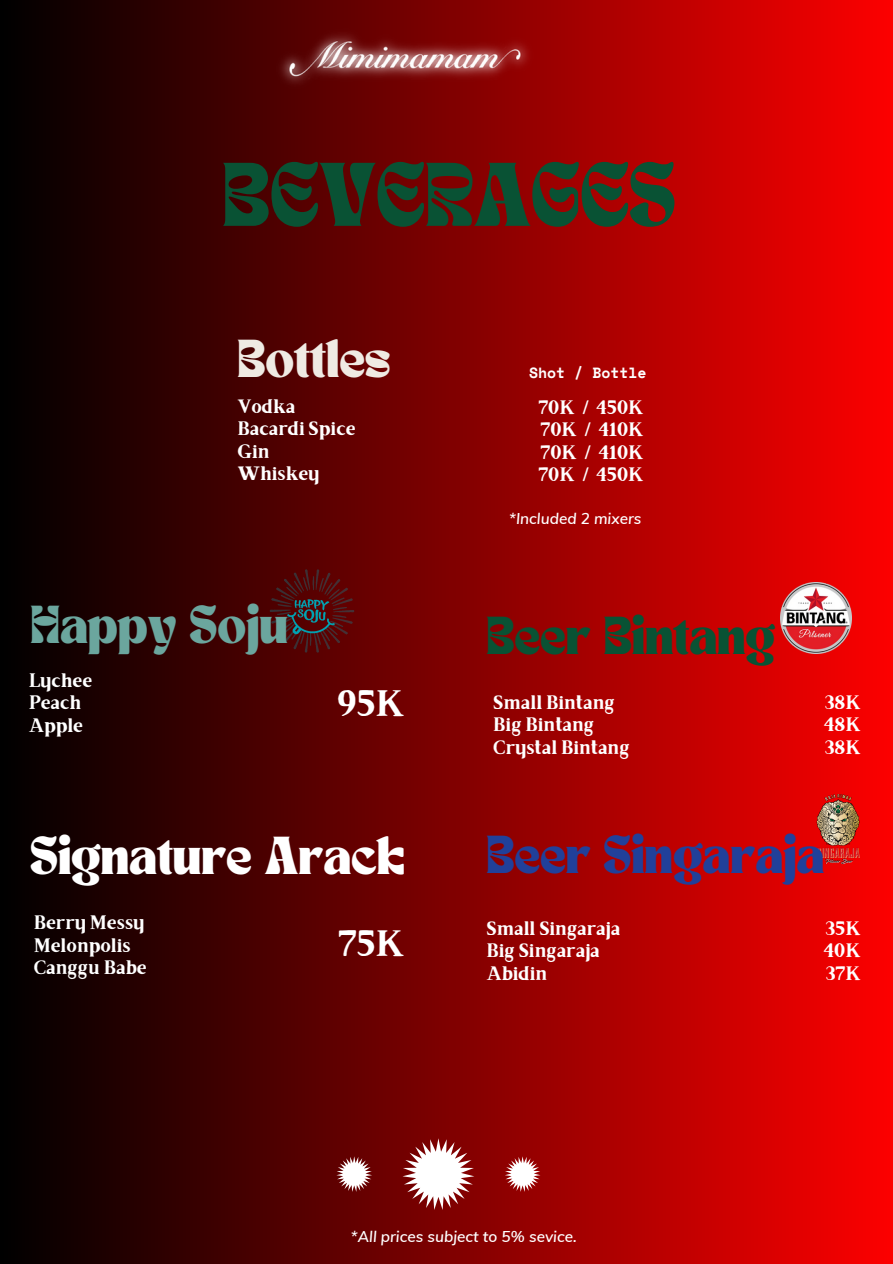
<style>
.page{position:relative;width:893px;height:1264px;background:#fff}
.page>*{position:absolute;margin:0;border:0;box-sizing:border-box;transform-origin:0 0}
.t1{font:63px "TANNIMBUS";color:#095234}
.t2{font:37.35px "TANNIMBUS";color:#fff}
.t3{font:37.35px "TANNIMBUS";color:#21409a}
.t4{font:37.35px "TANNIMBUS";color:#095234}
.t5{font:37.35px "TANNIMBUS";color:#6ba69e}
.t6{font:37.35px "TANNIMBUS";color:#efeae3}
.t7{font:700 37.05px "Brixton TC";color:#fff}
.t8{font:700 19.65px/22.5px "Brixton TC";color:#fff}
.t9{font:italic 600 15.3px "Muli";color:#fff}
.t10{font:700 14.7px "Space Mono";color:#fff}
</style>
<div class="page">
<div style="left:0;top:0;width:892px;height:1263px;background:linear-gradient(to right,#000,#fc0000)"></div>
<img style="left:248px;top:548px;width:127px;height:127px">
<img style="left:780px;top:582px;width:71px;height:71px">
<img style="left:815px;top:790px;width:45px;height:79px">
<img style="left:191px;top:0;width:427px;height:273px">
<svg style="left:402px;top:1138px;width:72px;height:71px"></svg>
<svg style="left:504px;top:1156px;width:36px;height:35px"></svg>
<svg style="left:336px;top:1156px;width:36px;height:35px"></svg>
<h5 class="t1" style="left:222px;top:159px;width:455px">BEVERAGES</h5>
<p class="t6" style="left:237px;top:337px;width:154px">Bottles</p>
<h4 class="t8" style="left:237px;top:397px;width:120px">Vodka<br>Bacardi Spice<br>Gin<br>Whiskey</h4>
<h3 class="t5" style="left:31px;top:603px;width:259px">Happy Soju</h3>
<h5 class="t8" style="left:29px;top:671px;width:65px">Lychee<br>Peach<br>Apple</h5>
<h4 class="t7" style="left:337px;top:689px;width:69px">95K</h4>
<h3 class="t2" style="left:31px;top:834px;width:375px">Signature Arack</h3>
<p class="t8" style="left:34px;top:913px;width:114px">Berry Messy<br>Melonpolis<br>Canggu Babe</p>
<h3 class="t7" style="left:338px;top:929px;width:68px">75K</h3>
<p class="t10" style="left:529px;top:362px;width:119px">Shot / Bottle</p>
<h5 class="t8" style="left:538px;top:398px;width:107px;text-align:justify">70K / 450K 70K / 410K 70K / 410K 70K / 450K</h5>
<h4 class="t9" style="left:509px;top:509px;width:134px">*Included 2 mixers</h4>
<h3 class="t4" style="left:486px;top:614px;width:290px">Beer Bintang</h3>
<p class="t8" style="left:493px;top:693px;width:138px">Small Bintang<br>Big Bintang<br>Crystal Bintang</p>
<h2 class="t8" style="left:824px;top:693px;width:38px;text-align:justify">38K 48K 38K</h2>
<h5 class="t3" style="left:486px;top:833px;width:339px">Beer Singaraja</h5>
<h2 class="t8" style="left:486px;top:919px;width:135px">Small Singaraja<br>Big Singaraja<br>Abidin</h2>
<h5 class="t8" style="left:823px;top:919px;width:38px;text-align:justify">35K 40K 37K</h5>
<p class="t9" style="left:351px;top:1226px;width:227px">*All prices subject to 5% sevice.</p>
</div>
